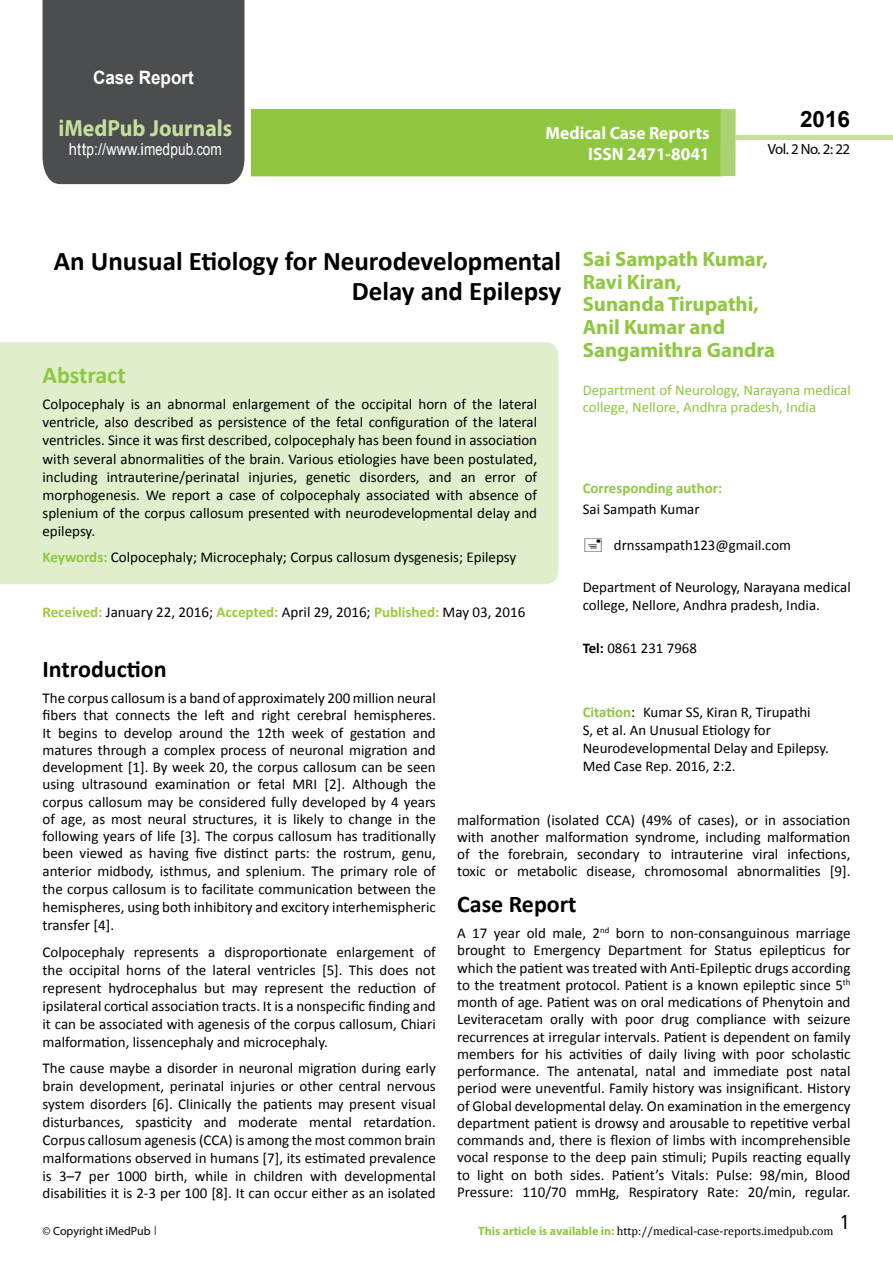
<style>
.page{position:relative;width:893px;height:1263px;background:#fff}
.page>*{position:absolute;margin:0;border:0;box-sizing:border-box;transform-origin:0 0}
.t1{font:700 27px/29.2px "Calibri";color:#000;text-align:right}
.t2{font:25.5px "Tunga";color:#000}
.t3{font:700 24px "Calibri";color:#000}
.t4{font:700 24px "Calibri";color:#8fc741}
.t5{font:700 23.4px "Myriad Pro";color:#c5df9d;scale:.93 1}
.t6{font:700 22.5px "Arial";color:#000}
.t7{font:700 20.85px/22.8px "Myriad Pro";color:#8fc741}
.t8{font:700 18.45px "Arial";color:#fff;scale:.93 1}
.t9{font:700 18px/21.6px "Myriad Pro";color:#fff;text-align:right;scale:.96 1}
.t10{font:16.5px "Arial";letter-spacing:.005em;color:#fff;scale:.89 1}
.t11{font:15px/17.2px "Calibri";color:#000;text-align:justify}
.t12{font:14.85px/17.9px "Calibri";color:#000}
.t13{font:14.85px/17.2px "Calibri";color:#8fc741}
.t14{font:700 14.85px "Calibri";color:#8fc741}
.t15{font:14.85px "Myriad Pro";letter-spacing:-.03em;color:#000}
.t16{font:12px "Cambria";color:#000}
.t17{font:12px "Myriad Pro";color:#000}
.s1{font-family:"Calibri"}
.s2{font-weight:700;color:#8fc741}
.s3{font-weight:700;color:#9aca3c}
.s4{font-weight:700}
.s5{font-family:"Tunga"}
.s6{font-family:"Myriad Pro";font-weight:700;color:#8fc741}
</style>
<div class="page">
<div style="left:251px;top:109px;width:470px;height:67px;background:#8fc741"></div>
<div style="left:720px;top:109px;width:16px;height:67px;background:#aad270"></div>
<div style="left:43px;top:0;width:201px;height:184px;background:#4c4d4f"></div>
<div style="left:736px;top:135px;width:157px;height:5px;background:#c5df9d"></div>
<div style="left:0;top:342px;width:558px;height:242px;background:#e0eecc"></div>
<p class="t8" style="left:93px;top:65px;width:110px">Case Report</p>
<h3 class="t5" style="left:58px;top:113px;width:188px">iMedPub Journals</h3>
<p class="t10" style="left:69px;top:139px;width:173px">http://www.imedpub<span class="s1">.</span>com</p>
<p class="t9" style="left:546px;top:121px;width:172px">Medical Case Reports<br>ISSN 2471-8041</p>
<h3 class="t6" style="left:800px;top:104px;width:52px">2016</h3>
<p class="t15" style="left:768px;top:140px;width:84px">Vol. 2 No. 2: 22</p>
<h1 class="t1" style="left:54px;top:247px;width:509px">An Unusual Etiology for Neurodevelopmental<br>Delay and Epilepsy</h1>
<h3 class="t4" style="left:43px;top:360px;width:85px">Abstract</h3>
<p class="t11" style="left:43px;top:396px;width:496px;line-height:18px">Colpocephaly is an abnormal enlargement of the occipital horn of the lateral ventricle, also described as persistence of the fetal configuration of the lateral ventricles. Since it was first described, colpocephaly has been found in association with several abnormalities of the brain. Various etiologies have been postulated, including intrauterine/perinatal injuries, genetic disorders, and an error of morphogenesis. We report a case of colpocephaly associated with absence of splenium of the corpus callosum presented with neurodevelopmental delay and epilepsy.</p>
<p class="t11" style="left:43px;top:548px;width:475px"><span class="s2">Keywords:</span> Colpocephaly; Microcephaly; Corpus callosum dysgenesis; Epilepsy</p>
<p class="t11" style="left:43px;top:603px;width:484px"><span class="s3">Received:</span> January 22, 2016; <span class="s3">Accepted:</span> April 29, 2016; <span class="s3">Published:</span> May 03, 2016</p>
<h3 class="t7" style="left:583px;top:247px;width:194px">Sai Sampath Kumar,<br>Ravi Kiran,<br>Sunanda Tirupathi,<br>Anil Kumar and<br>Sangamithra Gandra</h3>
<p class="t13" style="left:583px;top:381px;width:270px">Department of Neurology, Narayana medical college, Nellore, Andhra pradesh, India</p>
<p class="t14" style="left:583px;top:479px;width:141px">Corresponding author:</p>
<p class="t12" style="left:583px;top:500px;width:118px">Sai Sampath Kumar</p>
<p class="t12" style="left:614px;top:536px;width:179px">drnssampath123@gmail.com</p>
<p class="t12" style="left:583px;top:578px;width:270px">Department of Neurology, Narayana medical college, Nellore, Andhra pradesh, India.</p>
<p class="t12" style="left:583px;top:639px;width:116px"><span class="s4">Tel:</span> 0861 231 7968</p>
<h3 class="t3" style="left:43px;top:654px;width:126px">Introduction</h3>
<p class="t11" style="left:43px;top:689px;width:395px">The corpus callosum is a band of approximately 200 million neural fibers that connects the left and right cerebral hemispheres.<br>It begins to develop around the 12th week of gestation and matures through a complex process of neuronal migration and development [1]. By week 20, the corpus callosum can be seen using ultrasound examination or fetal MRI [2]. Although the corpus callosum may be considered fully developed by 4 years of age, as most neural structures, it is likely to change in the following years of life [3]. The corpus callosum has traditionally been viewed as having five distinct parts: the rostrum, genu, anterior midbody, isthmus, and splenium. The primary role of the corpus callosum is to facilitate communication between the hemispheres, using both inhibitory and excitory interhemispheric transfer [4].</p>
<p class="t11" style="left:43px;top:943px;width:395px;line-height:18px">Colpocephaly represents a disproportionate enlargement of the occipital horns of the lateral ventricles [5]. This does not represent hydrocephalus but may represent the reduction of ipsilateral cortical association tracts. It is a nonspecific finding and it can be associated with agenesis of the corpus callosum, Chiari malformation, lissencephaly and microcephaly.</p>
<p class="t11" style="left:43px;top:1059px;width:395px;line-height:17.9px">The cause maybe a disorder in neuronal migration during early brain development, perinatal injuries or other central nervous system disorders [6]. Clinically the patients may present visual disturbances, spasticity and moderate mental retardation.<br>Corpus callosum agenesis (CCA) is among the most common brain malformations observed in humans [7], its estimated prevalence is 3–7 per 1000 birth, while in children with developmental disabilities it is 2-3 per 100 [8]. It can occur either as an isolated</p>
<p class="t12" style="left:583px;top:704px;width:248px"><span class="s2">Citation</span>: Kumar SS, Kiran R, Tirupathi<br>S, et al. An Unusual Etiology for Neurodevelopmental Delay and Epilepsy.<br>Med Case Rep. 2016, 2:2.</p>
<p class="t11" style="left:457px;top:811px;width:395px">malformation (isolated CCA) (49% of cases), or in association with another malformation syndrome, including malformation of the forebrain, secondary to intrauterine viral infections, toxic or metabolic disease, chromosomal abnormalities [9].</p>
<h3 class="t3" style="left:457px;top:889px;width:121px">Case Report</h3>
<p class="t11" style="left:457px;top:925px;width:395px">A 17 year old male, 2<sup>nd</sup> born to non-consanguinous marriage brought to Emergency Department for Status epilepticus for which the patient was treated with Anti-Epileptic drugs according to the treatment protocol. Patient is a known epileptic since 5<sup>th </sup>month of age. Patient was on oral medications of Phenytoin and Leviteracetam orally with poor drug compliance with seizure recurrences at irregular intervals. Patient is dependent on family members for his activities of daily living with poor scholastic performance. The antenatal, natal and immediate post natal period were uneventful. Family history was insignificant. History of Global developmental delay. On examination in the emergency department patient is drowsy and arousable to repetitive verbal commands and, there is flexion of limbs with incomprehensible vocal response to the deep pain stimuli; Pupils reacting equally to light on both sides. Patient’s Vitals: Pulse: 98/min, Blood Pressure: 110/70 mmHg, Respiratory Rate: 20/min, regular.</p>
<p class="t17" style="left:43px;top:1223px;width:115px">© Copyright iMedPub <span class="s5">|</span></p>
<p class="t16" style="left:478px;top:1224px;width:357px"><span class="s6">This article is available in:</span> http://medical-case-reports.imedpub.com</p>
<h2 class="t2" style="left:841px;top:1205px;width:9px">1</h2>
</div>
